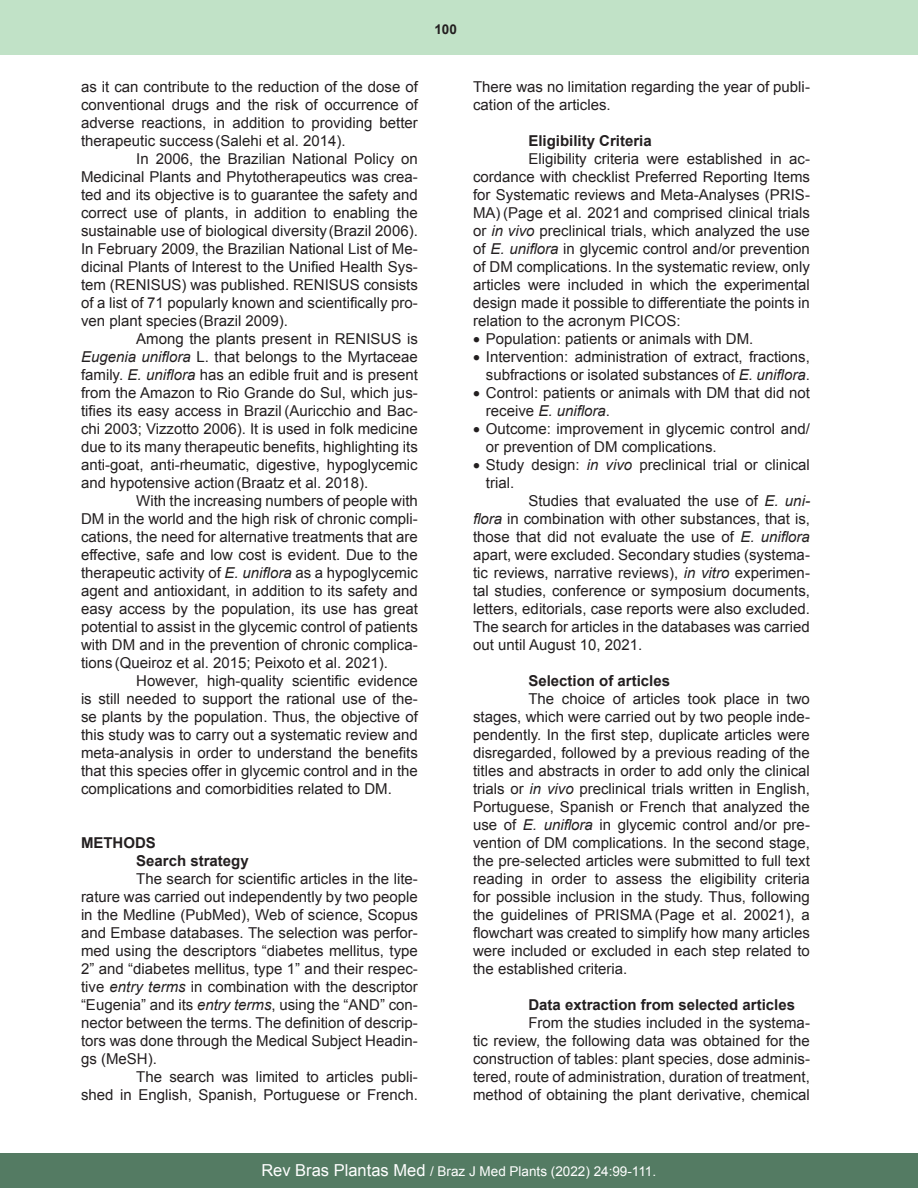
<style>
.page{position:relative;width:918px;height:1188px;background:#fff}
.page>*{position:absolute;margin:0;border:0;box-sizing:border-box;transform-origin:0 0}
.paragraph{font:15px/18px "Arial";color:#231f20;text-align:justify}
.Normal__Web{font:15px/18px "Arial";color:#231f20;text-align:justify}
.paragraph-2{font:700 15px "Arial";color:#231f20}
.t1{font:13.5px "Arial";color:#fff}
.t2{font:700 13.5px "Arial";color:#231f20}
.s1{font-style:italic}
.s2{font-size:16.5px}
</style>
<div class="page">
<div style="left:0;top:0;width:918px;height:55px;background:#c1e2c7"></div>
<div style="left:0;top:1153px;width:918px;height:35px;background:#547b63"></div>
<p class="t2" style="left:434px;top:20px;width:24px">100</p>
<p class="paragraph" style="left:81px;top:77px;width:338px">as it can contribute to the reduction of the dose of conventional drugs and the risk of occurrence of adverse reactions, in addition to providing better therapeutic success (Salehi et al. 2014).</p>
<p class="paragraph" style="left:81px;top:149px;width:338px;text-indent:55px">In 2006, the Brazilian National Policy on Medicinal Plants and Phytotherapeutics was crea&shy;ted and its objective is to guarantee the safety and correct use of plants, in addition to enabling the sustainable use of biological diversity (Brazil 2006).<br>In February 2009, the Brazilian National List of Me&shy;dicinal Plants of Interest to the Unified Health Sys&shy;tem (RENISUS) was published. RENISUS consists of a list of 71 popularly known and scientifically pro&shy;ven plant species (Brazil 2009).</p>
<p class="paragraph" style="left:81px;top:329px;width:338px;text-indent:55px">Among the plants present in RENISUS is <span class="s1">Eugenia uniflora</span> L. that belongs to the Myrtaceae family. <span class="s1">E. uniflora</span> has an edible fruit and is present from the Amazon to Rio Grande do Sul, which jus&shy;tifies its easy access in Brazil (Auricchio and Bac&shy;chi 2003; Vizzotto 2006). It is used in folk medicine due to its many therapeutic benefits, highlighting its anti-goat, anti-rheumatic, digestive, hypoglycemic and hypotensive action(Braatz et al. 2018).</p>
<p class="paragraph" style="left:81px;top:491px;width:338px;text-indent:55px">With the increasing numbers of people with DM in the world and the high risk of chronic compli&shy;cations, the need for alternative treatments that are effective, safe and low cost is evident. Due to the therapeutic activity of <span class="s1">E. uniflora</span> as a hypoglycemic agent and antioxidant, in addition to its safety and easy access by the population, its use has great potential to assist in the glycemic control of patients with DM and in the prevention of chronic complica&shy;tions (Queiroz et al. 2015; Peixoto et al. 2021).</p>
<p class="paragraph" style="left:81px;top:671px;width:338px;text-indent:55px">However, high-quality scientific evidence is still needed to support the rational use of the&shy;se plants by the population. Thus, the objective of this study was to carry out a systematic review and meta-analysis in order to understand the benefits that this species offer in glycemic control and in the complications and comorbidities related to DM.</p>
<p class="paragraph-2" style="left:81px;top:832px;width:77px">METHODS</p>
<p class="paragraph-2" style="left:136px;top:850px;width:114px">Search strategy</p>
<p class="paragraph" style="left:81px;top:869px;width:338px;text-indent:55px">The search for scientific articles in the lite&shy;rature was carried out independently by two people in the Medline (PubMed), Web of science, Scopus and Embase databases. The selection was perfor&shy;med using the descriptors “diabetes mellitus, type 2” and “diabetes mellitus, type 1” and their respec&shy;tive <span class="s1">entry terms</span> in combination with the descriptor “Eugenia” and its <span class="s1">entry terms</span>, using the “AND” con&shy;nector between the terms. The definition of descrip&shy;tors was done through the Medical Subject Headin&shy;gs (MeSH).</p>
<p class="paragraph" style="left:81px;top:1067px;width:338px;text-align:right">The search was limited to articles publi-<br>shed in English, Spanish, Portuguese or French.</p>
<p class="paragraph" style="left:473px;top:77px;width:338px">There was no limitation regarding the year of publi&shy;cation of the articles.</p>
<p class="paragraph-2" style="left:528px;top:130px;width:125px">Eligibility Criteria</p>
<p class="paragraph" style="left:473px;top:149px;width:338px;text-indent:55px">Eligibility criteria were established in ac&shy;cordance with checklist Preferred Reporting Items for Systematic reviews and Meta-Analyses (PRIS-MA) (Page et al. 2021 and comprised clinical trials or <span class="s1">in vivo</span> preclinical trials, which analyzed the use of <span class="s1">E. uniflora</span> in glycemic control and/or prevention of DM complications. In the systematic review, only articles were included in which the experimental design made it possible to differentiate the points in relation to the acronym PICOS:</p>
<p class="paragraph" style="left:473px;top:329px;width:282px">• Population: patients or animals with DM.</p>
<p class="paragraph" style="left:473px;top:347px;width:338px;text-align:right">• Intervention: administration of extract, fractions, subfractions or isolated substances of <span class="s1">E. uniflora</span>.</p>
<p class="paragraph" style="left:486px;top:383px;width:326px;text-indent:-13px">• Control: patients or animals with DM that did not receive <span class="s1">E. uniflora</span>.</p>
<p class="paragraph" style="left:486px;top:419px;width:326px;text-indent:-13px">• Outcome: improvement in glycemic control and/ or prevention of DM complications.</p>
<p class="paragraph" style="left:486px;top:455px;width:326px;text-indent:-13px">• Study design: <span class="s1">in vivo</span> preclinical trial or clinical trial.</p>
<p class="Normal__Web" style="left:473px;top:491px;width:338px;text-indent:55px">Studies that evaluated the use of <span class="s1">E. uni&shy;flora</span> in combination with other substances, that is, those that did not evaluate the use of <span class="s1">E. uniflora </span>apart, were excluded. Secondary studies (systema&shy;tic reviews, narrative reviews), <span class="s1">in vitro</span> experimen&shy;tal studies, conference or symposium documents, letters, editorials, case reports were also excluded.<br>The search for articles in the databases was carried out until August 10, 2021.</p>
<p class="paragraph-2" style="left:528px;top:670px;width:143px">Selection of articles</p>
<p class="paragraph" style="left:473px;top:689px;width:338px;text-indent:55px">The choice of articles took place in two stages, which were carried out by two people inde&shy;pendently. In the first step, duplicate articles were disregarded, followed by a previous reading of the titles and abstracts in order to add only the clinical trials or <span class="s1">in vivo</span> preclinical trials written in English, Portuguese, Spanish or French that analyzed the use of <span class="s1">E. uniflora</span> in glycemic control and/or pre&shy;vention of DM complications. In the second stage, the pre-selected articles were submitted to full text reading in order to assess the eligibility criteria for possible inclusion in the study. Thus, following the guidelines of PRISMA (Page et al. 20021), a flowchart was created to simplify how many articles were included or excluded in each step related to the established criteria.</p>
<p class="paragraph-2" style="left:528px;top:994px;width:268px">Data extraction from selected articles</p>
<p class="Normal__Web" style="left:473px;top:1013px;width:338px;text-indent:55px">From the studies included in the systema&shy;tic review, the following data was obtained for the construction of tables: plant species, dose adminis&shy;tered, route of administration, duration of treatment, method of obtaining the plant derivative, chemical</p>
<p class="t1" style="left:261px;top:1162px;width:396px"><span class="s2">Rev Bras Plantas Med</span> / Braz J Med Plants (2022) 24:99-111.</p>
</div>
